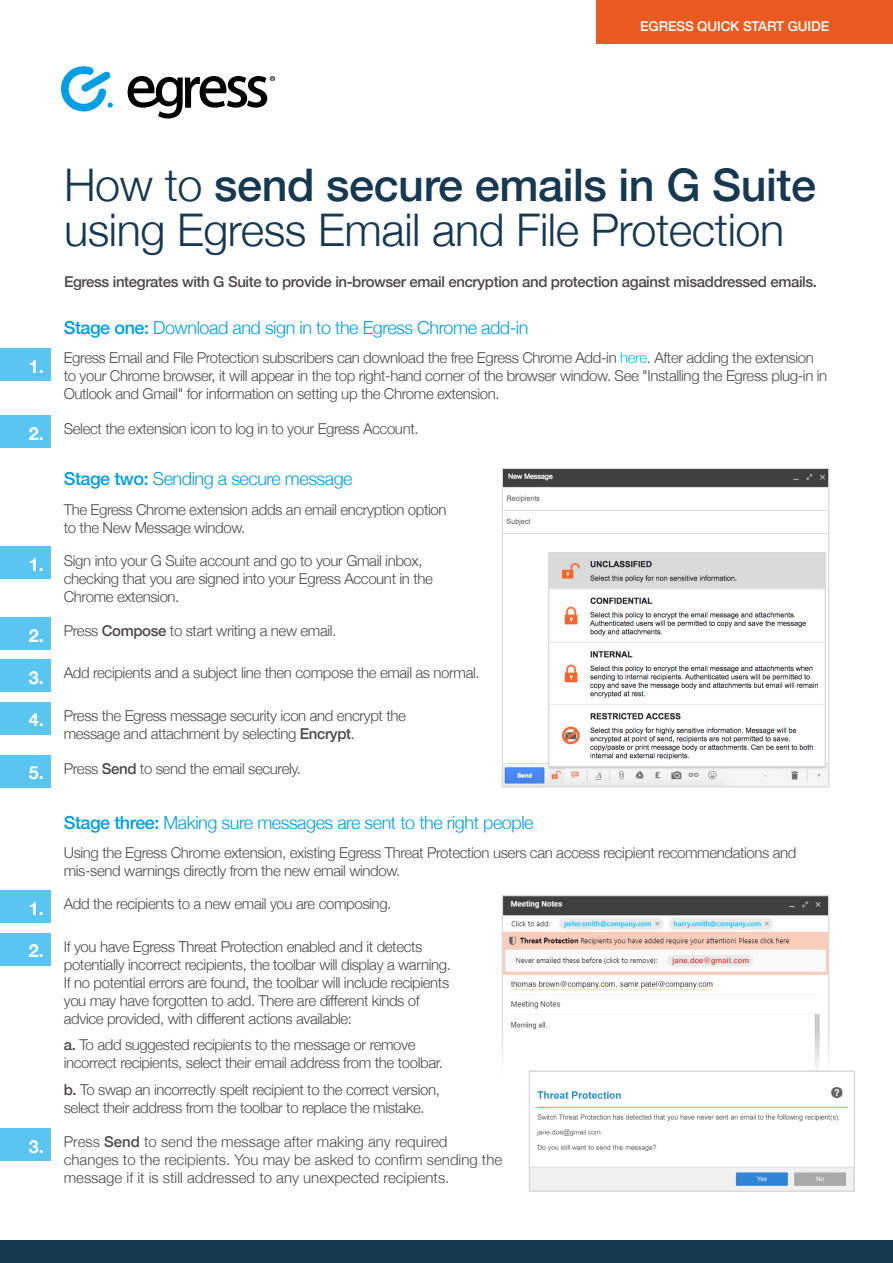
<style>
.page{position:relative;width:893px;height:1263px;background:#fff}
.page>*{position:absolute;margin:0;border:0;box-sizing:border-box;transform-origin:0 0}
.t1{font:300 45px/45px "Helvetica Neue";letter-spacing:-.01em;color:#163850}
.t2{font:300 18px "Helvetica Neue";letter-spacing:-.025em;color:#009fe3}
.t3{font:700 18px "Helvetica Neue";color:#fff}
.t4{font:300 15px/18px "Helvetica Neue";letter-spacing:-.025em;color:#4f4946}
.t5{font:300 15px/18px "Helvetica Neue";color:#4f4946}
.t6{font:500 15px "Helvetica Neue";letter-spacing:-.025em;color:#4f4946}
.t7{font:500 13.5px "Helvetica Neue";letter-spacing:-.01em;color:#fff}
.s1{font-weight:500}
.s2{color:#0bbbef}
.s3{font-weight:700;font-size:18px;color:#fff}
</style>
<div class="page">
<div style="left:0;top:415px;width:51px;height:33px;background:#5bc5f2"></div>
<div style="left:0;top:349px;width:51px;height:32px;background:#5bc5f2"></div>
<div style="left:0;top:547px;width:51px;height:32px;background:#5bc5f2"></div>
<div style="left:0;top:617px;width:51px;height:33px;background:#5bc5f2"></div>
<div style="left:0;top:659px;width:51px;height:33px;background:#5bc5f2"></div>
<div style="left:0;top:702px;width:51px;height:32px;background:#5bc5f2"></div>
<div style="left:0;top:755px;width:51px;height:32px;background:#5bc5f2"></div>
<img style="left:504px;top:470px;width:323px;height:315px">
<div style="left:502px;top:468px;width:327px;height:319px;border:1px solid #dadada"></div>
<div style="left:0;top:890px;width:51px;height:33px;background:#5bc5f2"></div>
<div style="left:0;top:933px;width:51px;height:32px;background:#5bc5f2"></div>
<svg style="left:128px;top:76px;width:147px;height:42px"></svg>
<svg style="left:61px;top:66px;width:52px;height:46px"></svg>
<div style="left:597px;top:0;width:296px;height:43px;background:#eb5b21"></div>
<div style="left:0;top:1240px;width:893px;height:23px;background:#163850"></div>
<img style="left:504px;top:897px;width:323px;height:178px">
<div style="left:502px;top:895px;width:327px;height:182px;border:1px solid #dadada"></div>
<div style="left:0;top:1128px;width:51px;height:33px;background:#5bc5f2"></div>
<img style="left:531px;top:1072px;width:322px;height:117px">
<div style="left:529px;top:1070px;width:326px;height:121px;border:1px solid #dadada"></div>
<p class="t7" style="left:640px;top:15px;width:190px">EGRESS QUICK START GUIDE</p>
<h1 class="t1" style="left:64px;top:159px;width:754px">How to <span class="s1">send secure emails in G Suite </span>using Egress Email and File Protection</h1>
<p class="t6" style="left:64px;top:269px;width:755px">Egress integrates with G Suite to provide in-browser email encryption and protection against misaddressed emails.</p>
<p class="t3" style="left:29px;top:353px;width:17px">1.</p>
<p class="t3" style="left:29px;top:419px;width:17px">2.</p>
<p class="t3" style="left:29px;top:551px;width:17px">1.</p>
<p class="t3" style="left:29px;top:621px;width:17px">2.</p>
<p class="t3" style="left:29px;top:663px;width:17px">3.</p>
<p class="t3" style="left:29px;top:706px;width:17px">4.</p>
<p class="t3" style="left:29px;top:759px;width:17px">5.</p>
<p class="t2" style="left:64px;top:313px;width:466px"><span class="s1">Stage one:</span> Download and sign in to the Egress Chrome add-in</p>
<p class="t4" style="left:64px;top:348px;width:765px">Egress Email and File Protection subscribers can download the free Egress Chrome Add-in <span class="s2">here</span>. After adding the extension to your Chrome browser, it will appear in the top right-hand corner of the browser window. See "Installing the Egress plug-in in<br>Outlook and Gmail" for information on setting up the Chrome extension.</p>
<p class="t4" style="left:64px;top:419px;width:356px">Select the extension icon to log in to your Egress Account.</p>
<p class="t2" style="left:64px;top:464px;width:290px"><span class="s1">Stage two:</span> Sending a secure message</p>
<p class="t4" style="left:64px;top:499px;width:384px">The Egress Chrome extension adds an email encryption option to the New Message window.</p>
<p class="t4" style="left:64px;top:550px;width:371px">Sign into your G Suite account and go to your Gmail inbox, checking that you are signed into your Egress Account in the<br>Chrome extension.</p>
<p class="t4" style="left:64px;top:621px;width:274px">Press <span class="s1">Compose</span> to start writing a new email.</p>
<p class="t4" style="left:64px;top:663px;width:417px">Add recipients and a subject line then compose the email as normal.</p>
<p class="t4" style="left:64px;top:705px;width:344px">Press the Egress message security icon and encrypt the message and attachment by selecting <span class="s1">Encrypt</span>.</p>
<p class="t4" style="left:64px;top:758px;width:239px">Press <span class="s1">Send</span> to send the email securely.</p>
<p class="t2" style="left:64px;top:808px;width:471px"><span class="s1">Stage three:</span> Making sure messages are sent to the right people</p>
<p class="t4" style="left:64px;top:843px;width:734px">Using the Egress Chrome extension, existing Egress Threat Protection users can access recipient recommendations and mis-send warnings directly from the new email window.</p>
<p class="t4" style="left:29px;top:894px;width:364px"><span class="s3">1.</span> Add the recipients to a new email you are composing.</p>
<p class="t4" style="left:64px;top:936px;width:389px;text-indent:-35px"><span class="s3">2.</span> If you have Egress Threat Protection enabled and it detects potentially incorrect recipients, the toolbar will display a warning.<br>If no potential errors are found, the toolbar will include recipients you may have forgotten to add. There are different kinds of advice provided, with different actions available:</p>
<p class="t4" style="left:64px;top:1035px;width:381px"><span class="s1">a.</span> To add suggested recipients to the message or remove incorrect recipients, select their email address from the toolbar.</p>
<p class="t4" style="left:64px;top:1079px;width:378px"><span class="s1">b.</span> To swap an incorrectly spelt recipient to the correct version, select their address from the toolbar to replace the mistake.</p>
<p class="t5" style="left:64px;top:1132px;width:440px;text-indent:-35px"><span class="s3">3.</span> Press <span class="s1">Send</span> to send the message after making any required changes to the recipients. You may be asked to confirm sending the message if it is still addressed to any unexpected recipients.</p>
</div>
